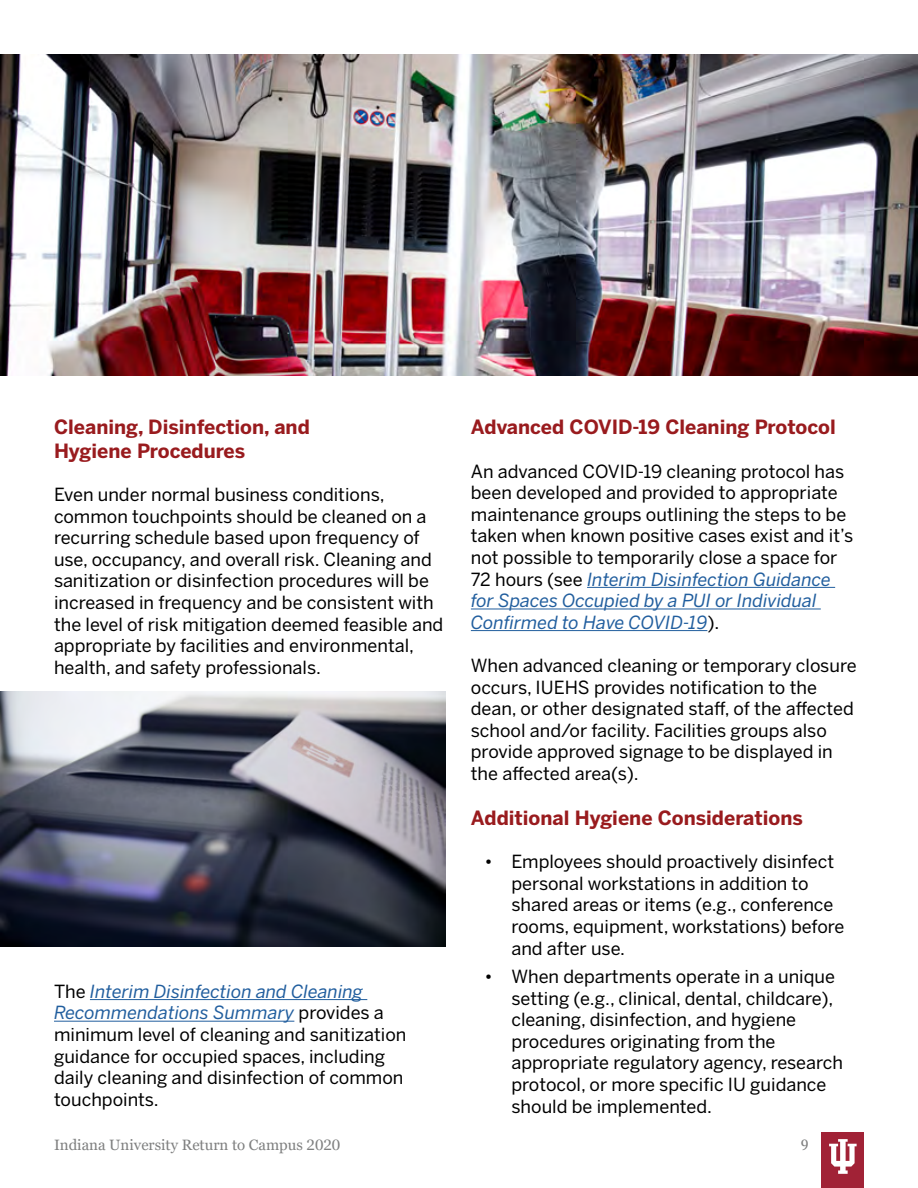
<style>
.page{position:relative;width:918px;height:1188px;background:#fff}
.page>*{position:absolute;margin:0;border:0;box-sizing:border-box;transform-origin:0 0}
.t1{font:700 19.5px/23.4px "Benton Sans";color:#991b1e}
.t2{font:18px/21.6px "Benton Sans";color:#000}
.t3{font:15px "Georgia Pro";color:#7f8080}
.t4{font:condensed 15px "Georgia Pro";color:#7f8080}
.s1{font-style:italic;color:#215e9e}
</style>
<div class="page">
<div style="left:822px;top:1132px;width:42px;height:56px;background:#a12236"></div>
<svg style="left:829px;top:1139px;width:28px;height:35px"></svg>
<hr style="left:587px;top:587px;width:248px;height:1px;background:#215e9e">
<hr style="left:471px;top:609px;width:350px;height:1px;background:#215e9e">
<hr style="left:471px;top:630px;width:236px;height:1px;background:#215e9e">
<hr style="left:90px;top:999px;width:277px;height:1px;background:#215e9e">
<hr style="left:54px;top:1021px;width:240px;height:1px;background:#215e9e">
<img style="left:0;top:691px;width:446px;height:255px">
<img style="left:0;top:54px;width:918px;height:322px">
<p class="t1" style="left:54px;top:416px;width:257px">Cleaning, Disinfection, and<br>Hygiene Procedures</p>
<p class="t2" style="left:54px;top:484px;width:391px">Even under normal business conditions, common touchpoints should be cleaned on a recurring schedule based upon frequency of use, occupancy, and overall risk. Cleaning and sanitization or disinfection procedures will be increased in frequency and be consistent with the level of risk mitigation deemed feasible and appropriate by facilities and environmental, health, and safety professionals.</p>
<p class="t2" style="left:54px;top:981px;width:354px">The <span class="s1">Interim Disinfection and Cleaning Recommendations Summary</span> provides a minimum level of cleaning and sanitization guidance for occupied spaces, including daily cleaning and disinfection of common touchpoints.</p>
<p class="t1" style="left:471px;top:416px;width:366px">Advanced COVID-19 Cleaning Protocol</p>
<p class="t2" style="left:471px;top:460px;width:384px">An advanced COVID-19 cleaning protocol has been developed and provided to appropriate maintenance groups outlining the steps to be taken when known positive cases exist and it’s not possible to temporarily close a space for 72 hours (see <span class="s1">Interim Disinfection Guidance for Spaces Occupied by a PUI or Individual Confirmed to Have COVID-19</span>).</p>
<p class="t2" style="left:471px;top:655px;width:387px">When advanced cleaning or temporary closure occurs, IUEHS provides notification to the dean, or other designated staff, of the affected school and/or facility. Facilities groups also provide approved signage to be displayed in the affected area(s).</p>
<p class="t1" style="left:471px;top:806px;width:334px">Additional Hygiene Considerations</p>
<p class="t2" style="left:511px;top:851px;width:335px;text-indent:-27px">• Employees should proactively disinfect personal workstations in addition to shared areas or items (e.g., conference rooms, equipment, workstations) before and after use.</p>
<p class="t2" style="left:511px;top:966px;width:333px;text-indent:-27px">• When departments operate in a unique setting (e.g., clinical, dental, childcare), cleaning, disinfection, and hygiene procedures originating from the appropriate regulatory agency, research protocol, or more specific IU guidance should be implemented.</p>
<p class="t3" style="left:54px;top:1136px;width:288px">Indiana University Return to Campus 2020</p>
<p class="t4" style="left:801px;top:1136px;width:9px">9</p>
</div>
